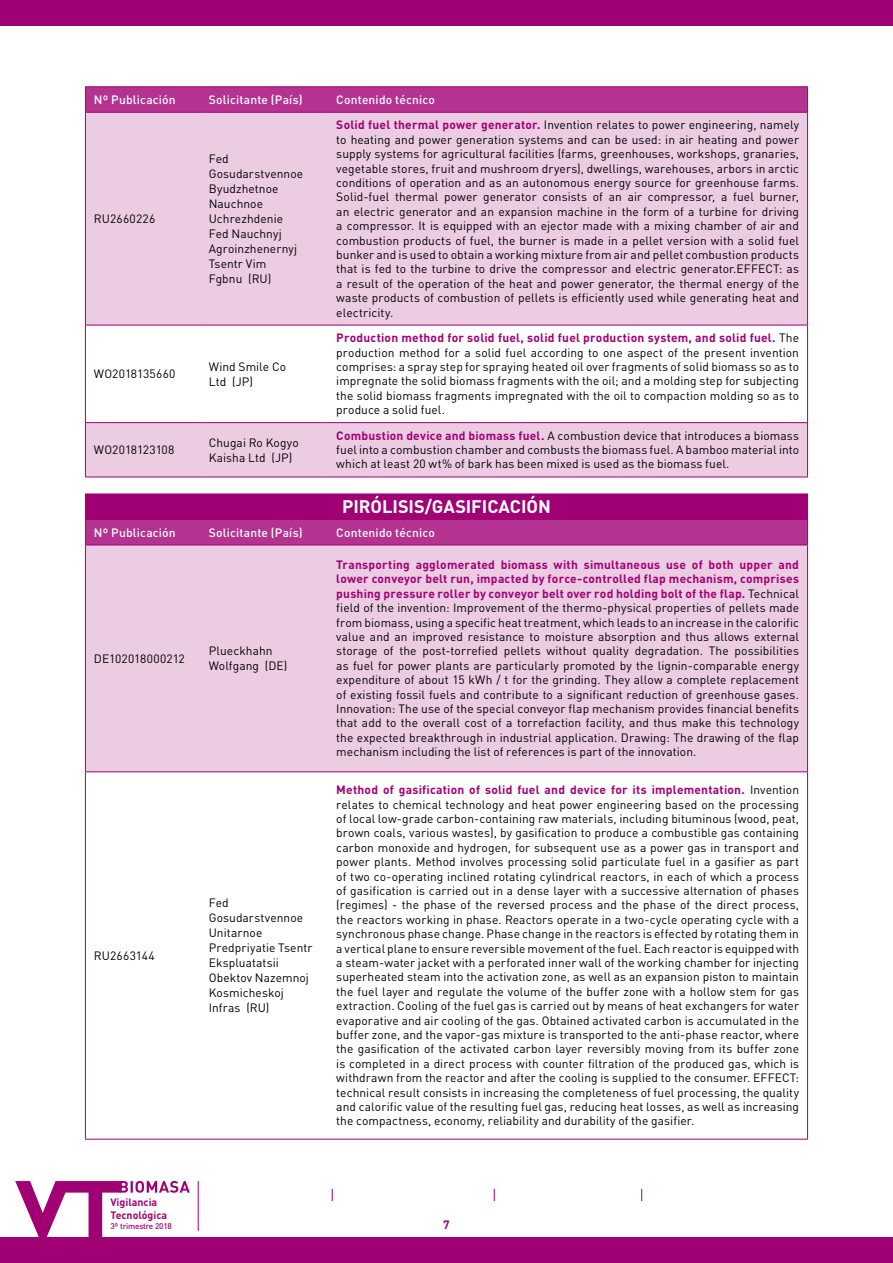
<style>
.page{position:relative;width:893px;height:1263px;background:#fff}
.page>*{position:absolute;margin:0;border:0;box-sizing:border-box;transform-origin:0 0}
.t1{font:700 18px "DIN Pro";color:#fff}
.t2{font:12px/14.4px "DIN Pro";letter-spacing:.005em;color:#000}
.t3{font:500 12px "DIN Pro";letter-spacing:.015em;color:#fff}
.t4{font:700 12px "DIN Pro";color:#a10075}
.t5{font:700 10.65px/12.8px "DIN Pro";color:#a10075}
.t6{font:500 8.1px "DIN Pro";letter-spacing:-.02em;color:#a10075}
.s1{font-weight:700;color:#a10075}
</style>
<div class="page">
<div style="left:0;top:1237px;width:893px;height:26px;background:#a10075"></div>
<hr style="left:198px;top:1181px;width:1px;height:50px;background:#a10075">
<div style="left:0;top:0;width:893px;height:26px;background:#a10075"></div>
<svg style="left:15px;top:1181px;width:175px;height:56px"></svg>
<svg style="left:494px;top:1189px;width:1px;height:12px"></svg>
<svg style="left:332px;top:1189px;width:1px;height:12px"></svg>
<svg style="left:641px;top:1189px;width:1px;height:12px"></svg>
<svg style="left:86px;top:113px;width:721px;height:364px;fill:#eccce3"></svg>
<hr style="left:85px;top:86px;width:115px;height:1px;background:#a10075">
<hr style="left:85px;top:112px;width:115px;height:1px;background:#a10075">
<hr style="left:200px;top:86px;width:128px;height:1px;background:#a10075">
<hr style="left:200px;top:112px;width:128px;height:1px;background:#a10075">
<hr style="left:328px;top:86px;width:480px;height:1px;background:#a10075">
<svg style="left:85px;top:87px;width:723px;height:25px;background:#b33190"></svg>
<hr style="left:328px;top:112px;width:480px;height:1px;background:#a10075">
<hr style="left:85px;top:113px;width:1px;height:212px;background:#a10075">
<hr style="left:807px;top:113px;width:1px;height:212px;background:#a10075">
<hr style="left:85px;top:325px;width:1px;height:97px;background:#a10075">
<hr style="left:85px;top:325px;width:115px;height:1px;background:#a10075">
<hr style="left:200px;top:325px;width:128px;height:1px;background:#a10075">
<hr style="left:328px;top:325px;width:480px;height:1px;background:#a10075">
<hr style="left:807px;top:325px;width:1px;height:97px;background:#a10075">
<hr style="left:85px;top:423px;width:1px;height:54px;background:#a10075">
<hr style="left:85px;top:422px;width:115px;height:1px;background:#a10075">
<hr style="left:85px;top:477px;width:115px;height:1px;background:#a10075">
<hr style="left:200px;top:422px;width:128px;height:1px;background:#a10075">
<hr style="left:200px;top:477px;width:128px;height:1px;background:#a10075">
<hr style="left:328px;top:422px;width:480px;height:1px;background:#a10075">
<hr style="left:807px;top:423px;width:1px;height:54px;background:#a10075">
<hr style="left:328px;top:477px;width:480px;height:1px;background:#a10075">
<div style="left:86px;top:546px;width:721px;height:225px;background:#eccce3"></div>
<hr style="left:85px;top:545px;width:115px;height:1px;background:#a10075">
<hr style="left:200px;top:545px;width:128px;height:1px;background:#a10075">
<svg style="left:85px;top:494px;width:723px;height:51px;background:#aa1882"></svg>
<hr style="left:328px;top:545px;width:480px;height:1px;background:#a10075">
<hr style="left:85px;top:545px;width:1px;height:226px;background:#a10075">
<hr style="left:807px;top:545px;width:1px;height:226px;background:#a10075">
<hr style="left:85px;top:772px;width:1px;height:367px;background:#a10075">
<hr style="left:85px;top:771px;width:115px;height:1px;background:#a10075">
<hr style="left:200px;top:771px;width:128px;height:1px;background:#a10075">
<hr style="left:328px;top:771px;width:480px;height:1px;background:#a10075">
<hr style="left:807px;top:772px;width:1px;height:367px;background:#a10075">
<hr style="left:85px;top:1139px;width:115px;height:1px;background:#a10075">
<hr style="left:200px;top:1139px;width:128px;height:1px;background:#a10075">
<hr style="left:328px;top:1139px;width:480px;height:1px;background:#a10075">
<p class="t3" style="left:94px;top:90px;width:83px">Nº Publicación</p>
<p class="t3" style="left:209px;top:90px;width:95px">Solicitante (País)</p>
<p class="t3" style="left:336px;top:90px;width:100px">Contenido técnico</p>
<p class="t2" style="left:94px;top:210px;width:63px">RU2660226</p>
<p class="t2" style="left:209px;top:150px;width:96px;line-height:15px">Fed<br>Gosudarstvennoe<br>Byudzhetnoe<br>Nauchnoe<br>Uchrezhdenie<br>Fed Nauchnyj<br>Agroinzhenernyj<br>Tsentr Vim<br>Fgbnu (RU)</p>
<p class="t2" style="left:94px;top:365px;width:83px">WO2018135660</p>
<p class="t2" style="left:209px;top:358px;width:79px;line-height:15px">Wind Smile Co<br>Ltd (JP)</p>
<p class="t2" style="left:336px;top:117px;width:464px;text-align:justify"><span class="s1">Solid fuel thermal power generator.</span> Invention relates to power engineering, namely to heating and power generation systems and can be used: in air heating and power supply systems for agricultural facilities (farms, greenhouses, workshops, granaries, vegetable stores, fruit and mushroom dryers), dwellings, warehouses, arbors in arctic conditions of operation and as an autonomous energy source for greenhouse farms.<br>Solid-fuel thermal power generator consists of an air compressor, a fuel burner, an electric generator and an expansion machine in the form of a turbine for driving a compressor. It is equipped with an ejector made with a mixing chamber of air and combustion products of fuel, the burner is made in a pellet version with a solid fuel bunker and is used to obtain a working mixture from air and pellet combustion products that is fed to the turbine to drive the compressor and electric generator.EFFECT: as a result of the operation of the heat and power generator, the thermal energy of the waste products of combustion of pellets is efficiently used while generating heat and electricity.</p>
<p class="t2" style="left:336px;top:329px;width:464px;text-align:justify"><span class="s1">Production method for solid fuel, solid fuel production system, and solid fuel.</span> The production method for a solid fuel according to one aspect of the present invention comprises: a spray step for spraying heated oil over fragments of solid biomass so as to impregnate the solid biomass fragments with the oil; and a molding step for subjecting the solid biomass fragments impregnated with the oil to compaction molding so as to produce a solid fuel.</p>
<p class="t2" style="left:94px;top:441px;width:82px">WO2018123108</p>
<p class="t2" style="left:209px;top:434px;width:91px;line-height:15px">Chugai Ro Kogyo<br>Kaisha Ltd (JP)</p>
<p class="t2" style="left:336px;top:427px;width:464px;text-align:justify"><span class="s1">Combustion device and biomass fuel.</span> A combustion device that introduces a biomass fuel into a combustion chamber and combusts the biomass fuel. A bamboo material into which at least 20 wt% of bark has been mixed is used as the biomass fuel.</p>
<h1 class="t1" style="left:342px;top:492px;width:210px">PIRÓLISIS/GASIFICACIÓN</h1>
<p class="t3" style="left:94px;top:522px;width:83px">Nº Publicación</p>
<p class="t3" style="left:209px;top:522px;width:95px">Solicitante (País)</p>
<p class="t3" style="left:336px;top:522px;width:100px">Contenido técnico</p>
<p class="t2" style="left:94px;top:650px;width:92px">DE102018000212</p>
<p class="t2" style="left:209px;top:642px;width:80px;line-height:15px">Plueckhahn<br>Wolfgang (DE)</p>
<p class="t2" style="left:94px;top:947px;width:62px">RU2663144</p>
<p class="t2" style="left:209px;top:894px;width:105px;line-height:15px">Fed<br>Gosudarstvennoe<br>Unitarnoe<br>Predpriyatie Tsentr<br>Ekspluatatsii<br>Obektov Nazemnoj<br>Kosmicheskoj<br>Infras (RU)</p>
<p class="t2" style="left:336px;top:556px;width:464px;text-align:justify"><span class="s1">Transporting agglomerated biomass with simultaneous use of both upper and lower conveyor belt run, impacted by force-controlled flap mechanism, comprises pushing pressure roller by conveyor belt over rod holding bolt of the flap.</span> Technical field of the invention: Improvement of the thermo-physical properties of pellets made from biomass, using a specific heat treatment, which leads to an increase in the calorific value and an improved resistance to moisture absorption and thus allows external storage of the post-torrefied pellets without quality degradation. The possibilities as fuel for power plants are particularly promoted by the lignin-comparable energy expenditure of about 15 kWh / t for the grinding. They allow a complete replacement of existing fossil fuels and contribute to a significant reduction of greenhouse gases.<br>Innovation: The use of the special conveyor flap mechanism provides financial benefits that add to the overall cost of a torrefaction facility, and thus make this technology the expected breakthrough in industrial application. Drawing: The drawing of the flap mechanism including the list of references is part of the innovation.</p>
<p class="t2" style="left:336px;top:781px;width:464px;text-align:justify"><span class="s1">Method of gasification of solid fuel and device for its implementation.</span> Invention relates to chemical technology and heat power engineering based on the processing of local low-grade carbon-containing raw materials, including bituminous (wood, peat, brown coals, various wastes), by gasification to produce a combustible gas containing carbon monoxide and hydrogen, for subsequent use as a power gas in transport and power plants. Method involves processing solid particulate fuel in a gasifier as part of two co-operating inclined rotating cylindrical reactors, in each of which a process of gasification is carried out in a dense layer with a successive alternation of phases (regimes) - the phase of the reversed process and the phase of the direct process, the reactors working in phase. Reactors operate in a two-cycle operating cycle with a synchronous phase change. Phase change in the reactors is effected by rotating them in a vertical plane to ensure reversible movement of the fuel. Each reactor is equipped with a steam-water jacket with a perforated inner wall of the working chamber for injecting superheated steam into the activation zone, as well as an expansion piston to maintain the fuel layer and regulate the volume of the buffer zone with a hollow stem for gas extraction. Cooling of the fuel gas is carried out by means of heat exchangers for water evaporative and air cooling of the gas. Obtained activated carbon is accumulated in the buffer zone, and the vapor-gas mixture is transported to the anti-phase reactor, where the gasification of the activated carbon layer reversibly moving from its buffer zone is completed in a direct process with counter filtration of the produced gas, which is withdrawn from the reactor and after the cooling is supplied to the consumer. EFFECT: technical result consists in increasing the completeness of fuel processing, the quality and calorific value of the resulting fuel gas, reducing heat losses, as well as increasing the compactness, economy, reliability and durability of the gasifier.</p>
<p class="t5" style="left:110px;top:1194px;width:58px">Vigilancia<br>Tecnológica</p>
<p class="t6" style="left:110px;top:1219px;width:63px">3º trimestre 2018</p>
<p class="t4" style="left:443px;top:1215px;width:8px">7</p>
</div>
